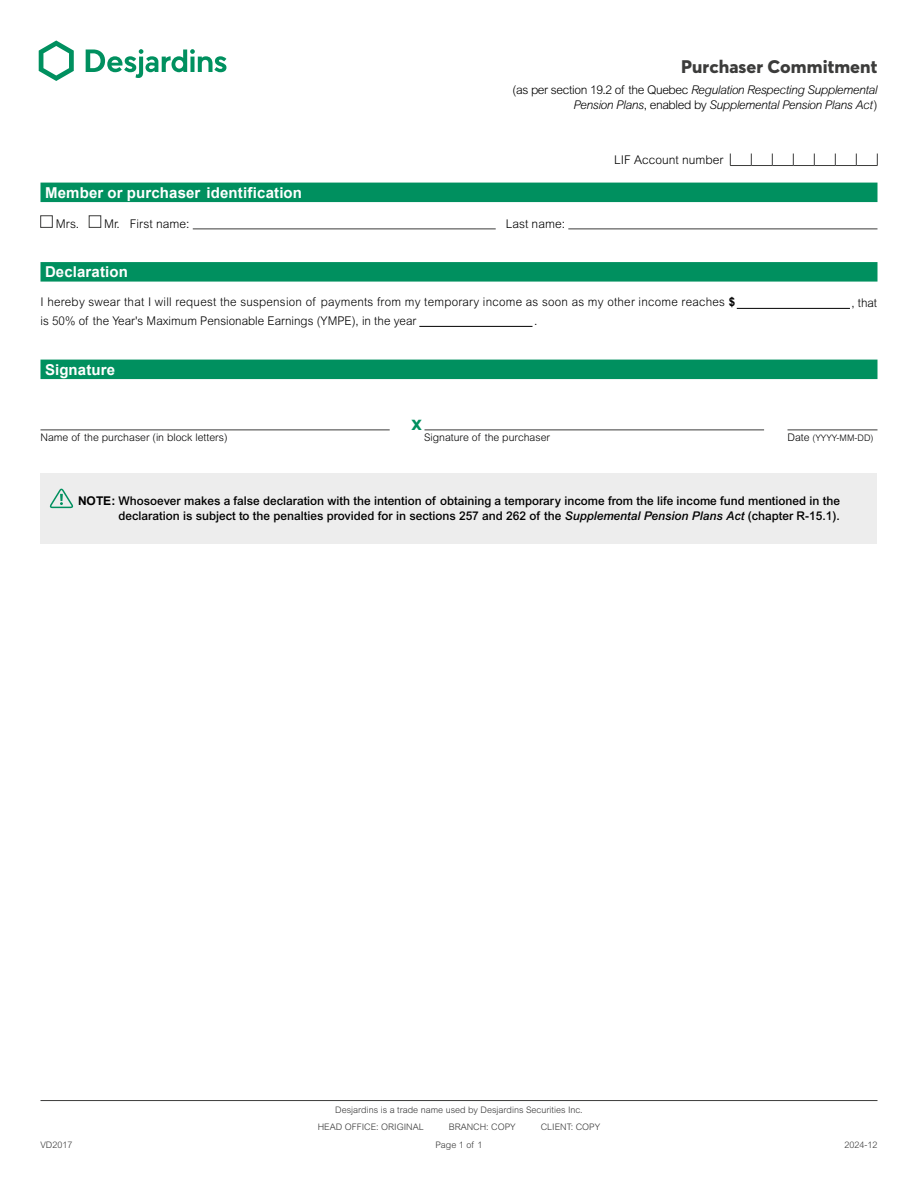
<style>
.page{position:relative;width:918px;height:1188px;background:#fff}
.page>*{position:absolute;margin:0;border:0;box-sizing:border-box;transform-origin:0 0}
.t1{font:700 21px "Averta";color:#00905f}
.t2{font:800 18px "Desjardins Sans";color:#3c3c3b}
.t3{font:700 15px "Arial";letter-spacing:.01em;color:#fff}
.t4{font:500 12px/15px "Arial MT Std";color:#000;text-align:right}
.t5{font:300 12px/18.8px "Arial MT Std";letter-spacing:.02em;color:#000}
.t6{font:italic 300 12px/15px "Arial MT Std";letter-spacing:-.03em;color:#000;text-align:right}
.t7{font:300 12px "Arial MT Std";color:#000}
.t8{font:300 10.5px "Arial MT Std";color:#000}
.t9{font:300 9px "Arial MT Std";color:#383838}
.t10{font:300 9px "Arial MT Std";color:#000}
.s1{font-style:normal}
.s2{font-family:"Arial";font-weight:700}
.s3{font-size:10.5px}
.s4{font-style:italic}
</style>
<div class="page">
<hr style="left:40px;top:1100px;width:838px;height:1px;background:#3c3c3b">
<div style="left:40px;top:183px;width:838px;height:19px;background:#00905f"></div>
<div style="left:40px;top:262px;width:838px;height:20px;background:#00905f"></div>
<div style="left:40px;top:360px;width:838px;height:19px;background:#00905f"></div>
<div style="left:40px;top:216px;width:12px;height:12px;border:1px solid #3c3c3b"></div>
<div style="left:89px;top:216px;width:12px;height:12px;border:1px solid #3c3c3b"></div>
<hr style="left:193px;top:229px;width:303px;height:1px;background:#3c3c3b">
<hr style="left:568px;top:229px;width:309px;height:1px;background:#3c3c3b">
<hr style="left:737px;top:308px;width:113px;height:1px;background:#000">
<hr style="left:419px;top:326px;width:114px;height:1px;background:#000">
<hr style="left:40px;top:430px;width:350px;height:1px;background:#3c3c3b">
<hr style="left:424px;top:430px;width:340px;height:1px;background:#3c3c3b">
<hr style="left:788px;top:430px;width:90px;height:1px;background:#3c3c3b">
<svg style="left:730px;top:154px;width:148px;height:12px"></svg>
<div style="left:40px;top:473px;width:838px;height:70px;background:#ededed"></div>
<img style="left:50px;top:489px;width:23px;height:19px">
<svg style="left:39px;top:40px;width:35px;height:41px"></svg>
<svg style="left:86px;top:49px;width:140px;height:29px"></svg>
<h2 class="t2" style="left:681px;top:55px;width:198px">Purchaser Commitment</h2>
<p class="t6" style="left:512px;top:82px;width:367px"><span class="s1">(as per section 19.2 of the Quebec</span> Regulation Respecting Supplemental<br>Pension Plans<span class="s1">, enabled by</span> Supplemental Pension Plans Act <span class="s1">)</span></p>
<p class="t3" style="left:45px;top:182px;width:259px">Member or purchaser identification</p>
<p class="t5" style="left:56px;top:214px;width:25px">Mrs.</p>
<p class="t7" style="left:104px;top:217px;width:87px">Mr. First name:</p>
<p class="t7" style="left:506px;top:217px;width:61px">Last name:</p>
<p class="t7" style="left:614px;top:153px;width:111px">LIF Account number</p>
<p class="t3" style="left:45px;top:261px;width:84px">Declaration</p>
<p class="t5" style="left:40px;top:293px;width:696px">I hereby swear that I will request the suspension of payments from my temporary income as soon as my other income reaches <span class="s2">$ </span>is 50% of the Year's Maximum Pensionable Earnings (YMPE), in the year</p>
<p class="t5" style="left:534px;top:311px;width:5px">.</p>
<p class="t3" style="left:45px;top:359px;width:72px">Signature</p>
<h1 class="t1" style="left:411px;top:409px;width:13px">x</h1>
<p class="t5" style="left:851px;top:293px;width:27px">, that</p>
<p class="t8" style="left:40px;top:431px;width:189px">Name of the purchaser (in block letters)</p>
<p class="t8" style="left:424px;top:431px;width:127px">Signature of the purchaser</p>
<p class="t10" style="left:788px;top:433px;width:88px"><span class="s3">Date</span> (YYYY-MM-DD)</p>
<p class="t4" style="left:78px;top:493px;width:764px"><span class="s2">NOTE:</span> Whosoever makes a false declaration with the intention of obtaining a temporary income from the life income fund mentioned in the declaration is subject to the penalties provided for in sections 257 and 262 of the <span class="s4">Supplemental Pension Plans Act</span> (chapter R-15.1).</p>
<p class="t9" style="left:335px;top:1105px;width:249px">Desjardins is a trade name used by Desjardins Securities Inc.</p>
<p class="t9" style="left:318px;top:1122px;width:108px">HEAD OFFICE: ORIGINAL</p>
<p class="t9" style="left:449px;top:1122px;width:69px">BRANCH: COPY</p>
<p class="t9" style="left:541px;top:1122px;width:61px">CLIENT: COPY</p>
<p class="t9" style="left:40px;top:1139px;width:34px">VD2017</p>
<p class="t9" style="left:436px;top:1139px;width:48px">Page 1 of 1</p>
<p class="t9" style="left:844px;top:1139px;width:35px">2024-12</p>
</div>
